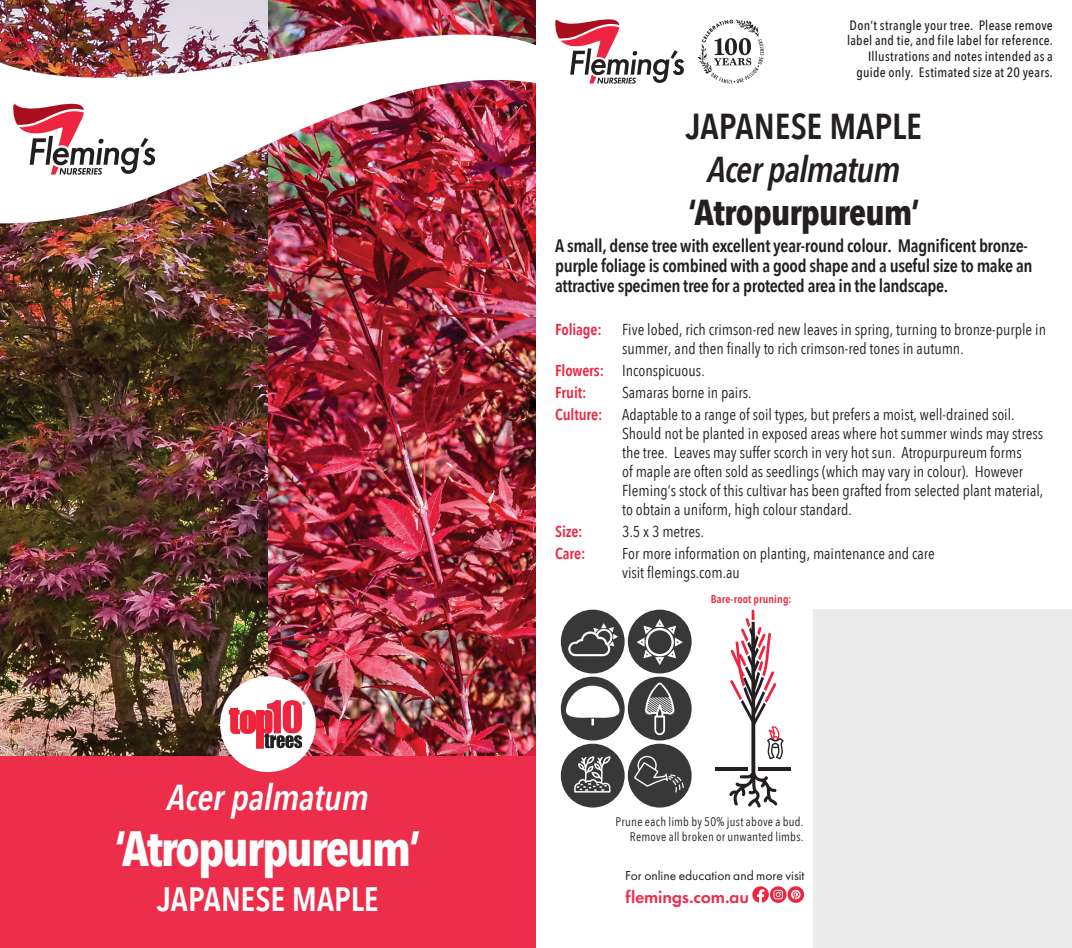
<style>
.page{position:relative;width:1072px;height:948px;background:#fff}
.page>*{position:absolute;margin:0;border:0;box-sizing:border-box;transform-origin:0 0}
.t1{font:700 49.5px "Avenir Next Condensed";letter-spacing:-.04em;color:#fff}
.t2{font:700 36px "Avenir Next Condensed";letter-spacing:-.025em;color:#231f20}
.t3{font:600 36px "Avenir Next Condensed";color:#231f20}
.t4{font:italic 600 36px "Avenir Next Condensed";letter-spacing:-.005em;color:#fff}
.t5{font:italic 600 36px "Avenir Next Condensed";letter-spacing:-.025em;color:#231f20}
.t6{font:600 33.75px "Avenir Next Condensed";color:#fff}
.t7{font:600 18px/20.2px "Avenir Next Condensed";letter-spacing:-.02em;color:#231f20}
.t8{font:600 18px "Futura PT";letter-spacing:-.01em;color:#ec2e4b}
.t9{font:15.75px/18.9px "Avenir Next Condensed";color:#231f20}
.t10{font:600 15.75px/22.1px "Avenir Next Condensed";letter-spacing:-.01em;color:#ed2541}
.t11{font:500 13.5px/15.8px "Avenir Next Condensed";letter-spacing:.02em;color:#231f20;text-align:right}
.t12{font:13.5px "Futura PT";color:#231f20}
.t13{font:12.38px/14.8px "Avenir Next Condensed";letter-spacing:.02em;color:#231f20;text-align:right}
.t14{font:600 11.25px "Avenir Next Condensed";letter-spacing:.015em;color:#ed2541}
.s1{font-weight:400;color:#231f20}
.s2{font-weight:600;color:#ed2541}
</style>
<div class="page">
<img style="left:268px;top:224px;width:268px;height:532px">
<img style="left:0;top:224px;width:268px;height:532px">
<div style="left:0;top:756px;width:555px;height:191px;background:#ec2e4b"></div>
<img style="left:0;top:0;width:536px;height:224px">
<svg style="left:13px;top:99px;width:142px;height:76px"></svg>
<div style="left:220px;top:676px;width:96px;height:95px;background:#fff;border-radius:50%"></div>
<svg style="left:229px;top:700px;width:76px;height:48px"></svg>
<div style="left:536px;top:0;width:535px;height:947px;background:#fff"></div>
<svg style="left:555px;top:19px;width:129px;height:65px"></svg>
<div style="left:813px;top:609px;width:258px;height:338px;background:#ebebeb"></div>
<svg style="left:787px;top:885px;width:17px;height:17px"></svg>
<svg style="left:791px;top:889px;width:9px;height:10px"></svg>
<div style="left:770px;top:885px;width:16px;height:17px;background:#ed2541;border-radius:50%"></div>
<svg style="left:752px;top:886px;width:31px;height:16px"></svg>
<svg style="left:697px;top:20px;width:67px;height:64px"></svg>
<div style="left:561px;top:609px;width:63px;height:64px;background:#373837;border-radius:50%"></div>
<svg style="left:568px;top:623px;width:50px;height:33px"></svg>
<div style="left:561px;top:676px;width:63px;height:64px;background:#373837;border-radius:50%"></div>
<svg style="left:566px;top:685px;width:53px;height:40px"></svg>
<div style="left:561px;top:743px;width:63px;height:64px;background:#373837;border-radius:50%"></div>
<svg style="left:574px;top:756px;width:36px;height:36px"></svg>
<svg style="left:628px;top:609px;width:63px;height:64px"></svg>
<div style="left:628px;top:676px;width:63px;height:64px;background:#373837;border-radius:50%"></div>
<svg style="left:645px;top:682px;width:29px;height:52px"></svg>
<div style="left:628px;top:743px;width:63px;height:64px;background:#373837;border-radius:50%"></div>
<svg style="left:634px;top:755px;width:50px;height:37px"></svg>
<hr style="left:715px;top:767px;width:33px;height:4px;background:#231f20">
<hr style="left:758px;top:767px;width:32px;height:4px;background:#231f20">
<svg style="left:729px;top:609px;width:54px;height:198px"></svg>
<h2 class="t4" style="left:167px;top:775px;width:203px">Acer palmatum</h2>
<h1 class="t1" style="left:115px;top:818px;width:307px">‘Atropurpureum’</h1>
<h3 class="t6" style="left:157px;top:870px;width:223px">JAPANESE MAPLE</h3>
<p class="t11" style="left:847px;top:17px;width:207px">Don’t strangle your tree. Please remove label and tie, and file label for reference.<br>Illustrations and notes intended as a guide only. Estimated size at 20 years.</p>
<h2 class="t3" style="left:686px;top:95px;width:237px">JAPANESE MAPLE</h2>
<h2 class="t5" style="left:707px;top:147px;width:194px">Acer palmatum</h2>
<h2 class="t2" style="left:688px;top:190px;width:233px">‘Atropurpureum’</h2>
<p class="t7" style="left:555px;top:235px;width:479px">A small, dense tree with excellent year-round colour. Magnificent bronze&shy;purple foliage is combined with a good shape and a useful size to make an attractive specimen tree for a protected area in the landscape.</p>
<p class="t10" style="left:555px;top:318px;width:48px">Foliage:</p>
<p class="t9" style="left:622px;top:319px;width:425px">Five lobed, rich crimson-red new leaves in spring, turning to bronze-purple in summer, and then finally to rich crimson-red tones in autumn.</p>
<p class="t10" style="left:555px;top:359px;width:151px">Flowers: <span class="s1">Inconspicuous.<br></span>Fruit:</p>
<p class="t9" style="left:555px;top:380px;width:461px;line-height:22.1px;text-indent:67px">Samaras borne in pairs.<br><span class="s2">Culture:</span> Adaptable to a range of soil types, but prefers a moist, well-drained soil.</p>
<p class="t9" style="left:622px;top:423px;width:423px">Should not be planted in exposed areas where hot summer winds may stress the tree. Leaves may suffer scorch in very hot sun. Atropurpureum forms<br>of maple are often sold as seedlings (which may vary in colour). However Fleming’s stock of this cultivar has been grafted from selected plant material, to obtain a uniform, high colour standard.</p>
<p class="t10" style="left:555px;top:519px;width:29px">Size:</p>
<p class="t9" style="left:622px;top:521px;width:83px">3.5 x 3 metres.</p>
<p class="t10" style="left:555px;top:541px;width:32px">Care:</p>
<p class="t9" style="left:622px;top:543px;width:314px">For more information on planting, maintenance and care visit flemings.com.au</p>
<p class="t14" style="left:710px;top:589px;width:82px">Bare-root pruning:</p>
<p class="t13" style="left:615px;top:813px;width:190px">Prune each limb by 50% just above a bud.<br>Remove all broken or unwanted limbs.</p>
<p class="t12" style="left:625px;top:867px;width:181px">For online education and more visit</p>
<p class="t8" style="left:625px;top:885px;width:125px">flemings.com.au</p>
</div>
